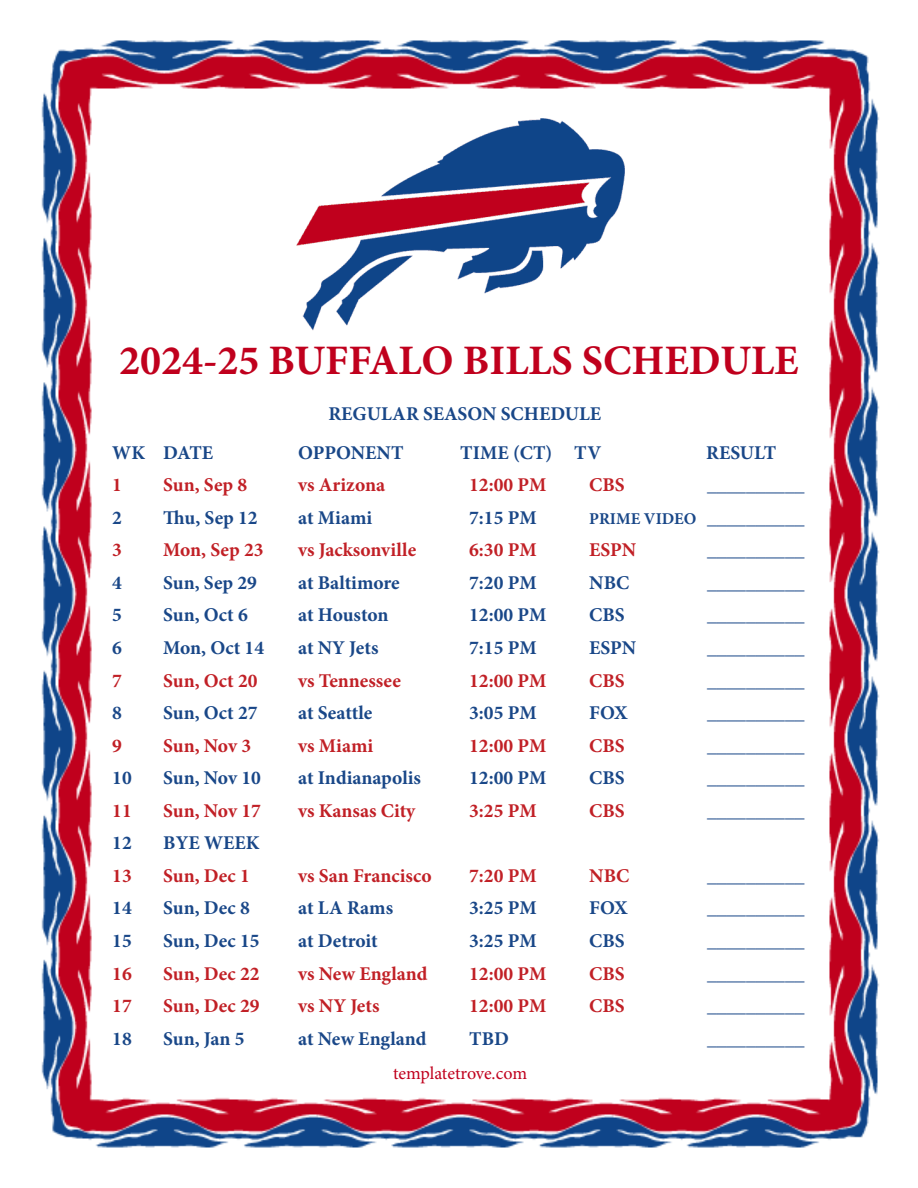
<style>
.page{position:relative;width:918px;height:1188px;background:#fff}
.page>*{position:absolute;margin:0;border:0;box-sizing:border-box;transform-origin:0 0}
.t1{font:700 42px "Minion Pro";color:#c0001d}
.t2{font:700 19.5px "Minion Pro";color:#194788}
.t3{font:700 19.5px "Minion Pro";color:#c12026}
.t4{font:18px "Minion Pro";letter-spacing:-.005em;color:#c0001d}
.t5{font:700 16.5px "Minion Pro";color:#194788}
.s1{font-size:19.5px}
</style>
<div class="page">
<img style="left:41px;top:40px;width:839px;height:1108px">
<img style="left:288px;top:112px;width:342px;height:229px">
<p class="t1" style="left:119px;top:331px;width:681px">2024-25 BUFFALO BILLS SCHEDULE</p>
<p class="t2" style="left:328px;top:400px;width:274px">REGULAR SEASON SCHEDULE</p>
<p class="t2" style="left:112px;top:439px;width:102px">WK DATE</p>
<p class="t2" style="left:298px;top:439px;width:107px">OPPONENT</p>
<p class="t2" style="left:460px;top:439px;width:142px">TIME (CT) TV</p>
<p class="t2" style="left:706px;top:439px;width:71px">RESULT</p>
<p class="t3" style="left:112px;top:471px;width:11px">1</p>
<p class="t3" style="left:163px;top:471px;width:86px">Sun, Sep 8</p>
<p class="t3" style="left:298px;top:471px;width:89px">vs Arizona</p>
<p class="t3" style="left:469px;top:471px;width:79px">12:00 PM</p>
<p class="t3" style="left:589px;top:471px;width:37px">CBS</p>
<p class="t2" style="left:707px;top:471px;width:99px">__________</p>
<p class="t2" style="left:112px;top:504px;width:11px">2</p>
<p class="t2" style="left:163px;top:504px;width:96px">Thu, Sep 12</p>
<p class="t2" style="left:298px;top:504px;width:75px">at Miami</p>
<p class="t2" style="left:469px;top:504px;width:69px">7:15 PM</p>
<p class="t5" style="left:589px;top:507px;width:217px">PRIME VIDEO <span class="s1">__________</span></p>
<p class="t3" style="left:112px;top:536px;width:11px">3</p>
<p class="t3" style="left:163px;top:536px;width:102px">Mon, Sep 23</p>
<p class="t3" style="left:298px;top:536px;width:119px">vs Jacksonville</p>
<p class="t3" style="left:469px;top:536px;width:69px">6:30 PM</p>
<p class="t3" style="left:589px;top:536px;width:48px">ESPN</p>
<p class="t2" style="left:707px;top:536px;width:99px">__________</p>
<p class="t2" style="left:112px;top:569px;width:11px">4</p>
<p class="t2" style="left:163px;top:569px;width:95px">Sun, Sep 29</p>
<p class="t2" style="left:298px;top:569px;width:103px">at Baltimore</p>
<p class="t2" style="left:469px;top:569px;width:69px">7:20 PM</p>
<p class="t2" style="left:589px;top:569px;width:42px">NBC</p>
<p class="t2" style="left:707px;top:569px;width:99px">__________</p>
<p class="t2" style="left:112px;top:602px;width:11px">5</p>
<p class="t2" style="left:163px;top:602px;width:86px">Sun, Oct 6</p>
<p class="t2" style="left:298px;top:602px;width:92px">at Houston</p>
<p class="t2" style="left:469px;top:602px;width:79px">12:00 PM</p>
<p class="t2" style="left:589px;top:602px;width:37px">CBS</p>
<p class="t2" style="left:707px;top:602px;width:99px">__________</p>
<p class="t2" style="left:112px;top:634px;width:11px">6</p>
<p class="t2" style="left:163px;top:634px;width:102px">Mon, Oct 14</p>
<p class="t2" style="left:298px;top:634px;width:82px">at NY Jets</p>
<p class="t2" style="left:469px;top:634px;width:69px">7:15 PM</p>
<p class="t2" style="left:589px;top:634px;width:48px">ESPN</p>
<p class="t2" style="left:707px;top:634px;width:99px">__________</p>
<p class="t3" style="left:112px;top:667px;width:11px">7</p>
<p class="t3" style="left:163px;top:667px;width:96px">Sun, Oct 20</p>
<p class="t3" style="left:298px;top:667px;width:104px">vs Tennessee</p>
<p class="t3" style="left:469px;top:667px;width:79px">12:00 PM</p>
<p class="t3" style="left:589px;top:667px;width:37px">CBS</p>
<p class="t2" style="left:707px;top:667px;width:99px">__________</p>
<p class="t2" style="left:112px;top:699px;width:11px">8</p>
<p class="t2" style="left:163px;top:699px;width:96px">Sun, Oct 27</p>
<p class="t2" style="left:298px;top:699px;width:76px">at Seattle</p>
<p class="t2" style="left:469px;top:699px;width:69px">3:05 PM</p>
<p class="t2" style="left:589px;top:699px;width:40px">FOX</p>
<p class="t2" style="left:707px;top:699px;width:99px">__________</p>
<p class="t3" style="left:112px;top:732px;width:11px">9</p>
<p class="t3" style="left:163px;top:732px;width:89px">Sun, Nov 3</p>
<p class="t3" style="left:298px;top:732px;width:77px">vs Miami</p>
<p class="t3" style="left:469px;top:732px;width:79px">12:00 PM</p>
<p class="t3" style="left:589px;top:732px;width:37px">CBS</p>
<p class="t2" style="left:707px;top:732px;width:99px">__________</p>
<p class="t2" style="left:112px;top:764px;width:21px">10</p>
<p class="t2" style="left:163px;top:764px;width:99px">Sun, Nov 10</p>
<p class="t2" style="left:298px;top:764px;width:124px">at Indianapolis</p>
<p class="t2" style="left:469px;top:764px;width:79px">12:00 PM</p>
<p class="t2" style="left:589px;top:764px;width:37px">CBS</p>
<p class="t2" style="left:707px;top:764px;width:99px">__________</p>
<p class="t3" style="left:112px;top:797px;width:21px">11</p>
<p class="t3" style="left:163px;top:797px;width:99px">Sun, Nov 17</p>
<p class="t3" style="left:298px;top:797px;width:119px">vs Kansas City</p>
<p class="t3" style="left:469px;top:797px;width:69px">3:25 PM</p>
<p class="t3" style="left:589px;top:797px;width:37px">CBS</p>
<p class="t2" style="left:707px;top:797px;width:99px">__________</p>
<p class="t2" style="left:112px;top:829px;width:21px">12</p>
<p class="t2" style="left:163px;top:829px;width:98px">BYE WEEK</p>
<p class="t3" style="left:112px;top:862px;width:21px">13</p>
<p class="t3" style="left:163px;top:862px;width:88px">Sun, Dec 1</p>
<p class="t3" style="left:298px;top:862px;width:135px">vs San Francisco</p>
<p class="t3" style="left:469px;top:862px;width:69px">7:20 PM</p>
<p class="t3" style="left:589px;top:862px;width:42px">NBC</p>
<p class="t2" style="left:707px;top:862px;width:99px">__________</p>
<p class="t2" style="left:112px;top:894px;width:21px">14</p>
<p class="t2" style="left:163px;top:894px;width:88px">Sun, Dec 8</p>
<p class="t2" style="left:298px;top:894px;width:96px">at LA Rams</p>
<p class="t2" style="left:469px;top:894px;width:69px">3:25 PM</p>
<p class="t2" style="left:589px;top:894px;width:40px">FOX</p>
<p class="t2" style="left:707px;top:894px;width:99px">__________</p>
<p class="t2" style="left:112px;top:927px;width:21px">15</p>
<p class="t2" style="left:163px;top:927px;width:98px">Sun, Dec 15</p>
<p class="t2" style="left:298px;top:927px;width:81px">at Detroit</p>
<p class="t2" style="left:469px;top:927px;width:69px">3:25 PM</p>
<p class="t2" style="left:589px;top:927px;width:37px">CBS</p>
<p class="t2" style="left:707px;top:927px;width:99px">__________</p>
<p class="t3" style="left:112px;top:960px;width:21px">16</p>
<p class="t3" style="left:163px;top:960px;width:98px">Sun, Dec 22</p>
<p class="t3" style="left:298px;top:960px;width:131px">vs New England</p>
<p class="t3" style="left:469px;top:960px;width:79px">12:00 PM</p>
<p class="t3" style="left:589px;top:960px;width:37px">CBS</p>
<p class="t2" style="left:707px;top:960px;width:99px">__________</p>
<p class="t3" style="left:112px;top:992px;width:21px">17</p>
<p class="t3" style="left:163px;top:992px;width:98px">Sun, Dec 29</p>
<p class="t3" style="left:298px;top:992px;width:83px">vs NY Jets</p>
<p class="t3" style="left:469px;top:992px;width:79px">12:00 PM</p>
<p class="t3" style="left:589px;top:992px;width:37px">CBS</p>
<p class="t2" style="left:707px;top:992px;width:99px">__________</p>
<p class="t2" style="left:112px;top:1025px;width:21px">18</p>
<p class="t2" style="left:163px;top:1025px;width:83px">Sun, Jan 5</p>
<p class="t2" style="left:298px;top:1025px;width:130px">at New England</p>
<p class="t2" style="left:469px;top:1025px;width:41px">TBD</p>
<p class="t2" style="left:707px;top:1025px;width:99px">__________</p>
<p class="t4" style="left:393px;top:1061px;width:136px">templatetrove.com</p>
</div>
